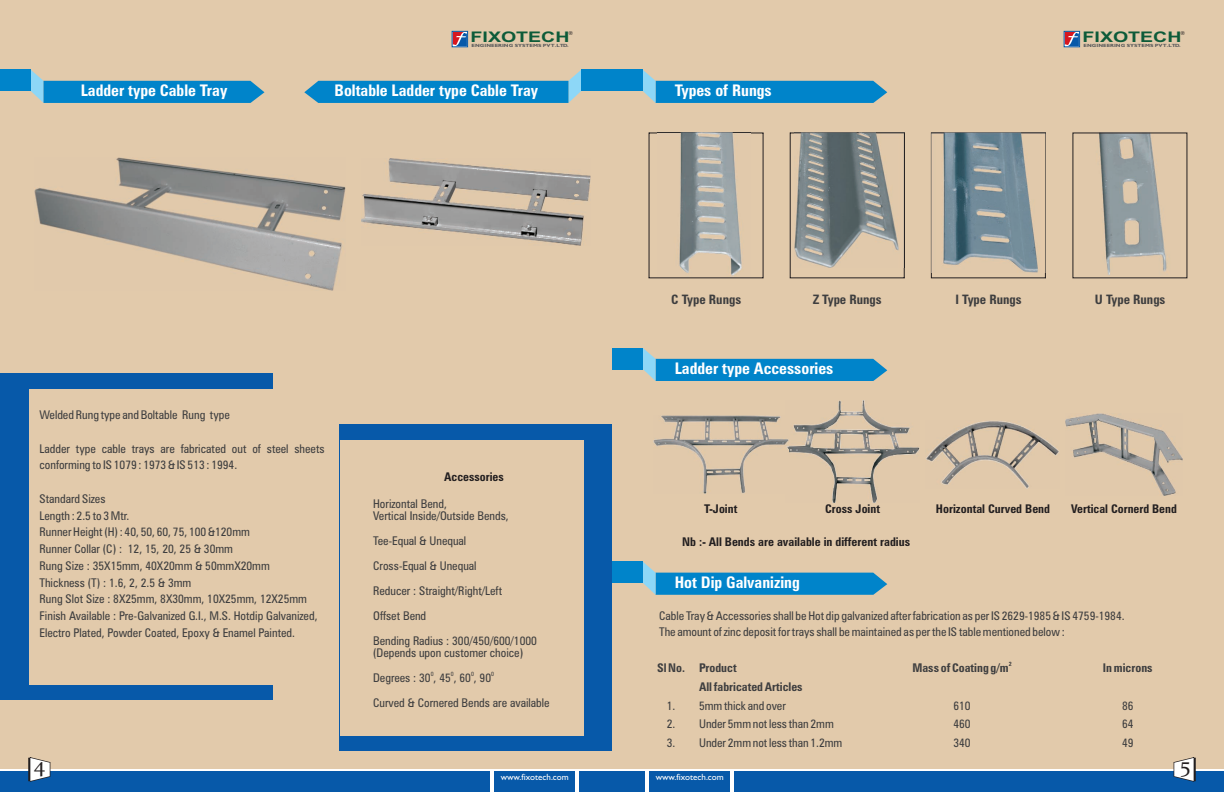
<style>
.page{position:relative;width:1224px;height:792px;background:#fff}
.page>*{position:absolute;margin:0;border:0;box-sizing:border-box;transform-origin:0 0}
.t1{font:21.4px "Constantia";color:#231f20}
.t2{font:700 condensed 16px "Zurich BT";color:#fff}
.t3{font:700 14.6px "Arial";color:#0d5b39;scale:1.34 1}
.t4{font:700 condensed 13px "Zurich BT";color:#3e3e3f}
.t5{font:condensed 12px/16.7px "Zurich BT";color:#3e3e3f}
.t6{font:700 condensed 12px "Zurich BT";color:#231f20}
.t7{font:700 condensed 12px "Zurich BT";color:#3e3e3f}
.t8{font:9px "Gill Sans";color:#fff}
.t9{font:condensed 6px "Zurich BT";color:#3e3e3f}
.t10{font:700 condensed 6px "Zurich BT";color:#3e3e3f}
.t11{font:condensed 5.5px "Swiss 721 BT";color:#231f20}
.t12{font:700 4.5px "Gill Sans";color:#57585a;scale:1.24 1}
</style>
<div class="page">
<div style="left:0;top:0;width:612px;height:792px;background:#e2caab"></div>
<div style="left:0;top:373px;width:272px;height:327px;background:#0759a9"></div>
<div style="left:29px;top:389px;width:294px;height:295px;background:#e2caab"></div>
<svg style="left:31px;top:70px;width:233px;height:33px"></svg>
<div style="left:0;top:70px;width:31px;height:21px;background:#0084ca"></div>
<svg style="left:304px;top:70px;width:277px;height:33px"></svg>
<div style="left:581px;top:70px;width:31px;height:21px;background:#0084ca"></div>
<div style="left:340px;top:424px;width:272px;height:327px;background:#0759a9"></div>
<div style="left:340px;top:440px;width:244px;height:295px;background:#e2caab"></div>
<img style="left:34px;top:158px;width:311px;height:132px">
<svg style="left:454px;top:33px;width:12px;height:12px"></svg>
<div style="left:452px;top:31px;width:16px;height:16px;border:1px solid #0759a9"></div>
<div style="left:612px;top:0;width:612px;height:792px;background:#e2caab"></div>
<svg style="left:643px;top:70px;width:244px;height:33px"></svg>
<div style="left:612px;top:70px;width:31px;height:21px;background:#0084ca"></div>
<svg style="left:643px;top:562px;width:244px;height:33px"></svg>
<div style="left:612px;top:562px;width:31px;height:21px;background:#0084ca"></div>
<svg style="left:643px;top:348px;width:244px;height:33px"></svg>
<div style="left:612px;top:348px;width:31px;height:21px;background:#0084ca"></div>
<img style="left:1099px;top:134px;width:68px;height:141px">
<svg style="left:790px;top:132px;width:115px;height:146px"></svg>
<img style="left:794px;top:133px;width:110px;height:134px">
<svg style="left:649px;top:132px;width:115px;height:146px"></svg>
<img style="left:657px;top:133px;width:94px;height:143px">
<svg style="left:1066px;top:33px;width:12px;height:12px"></svg>
<div style="left:1064px;top:31px;width:16px;height:16px;border:1px solid #0759a9"></div>
<svg style="left:931px;top:132px;width:115px;height:146px"></svg>
<img style="left:931px;top:133px;width:114px;height:139px">
<img style="left:788px;top:401px;width:131px;height:102px">
<img style="left:926px;top:421px;width:133px;height:67px">
<img style="left:653px;top:415px;width:135px;height:79px">
<img style="left:1065px;top:413px;width:117px;height:83px">
<img style="left:362px;top:158px;width:229px;height:87px">
<div style="left:0;top:770px;width:612px;height:22px;background:#0759a9"></div>
<hr style="left:0;top:769px;width:612px;height:1px;background:#fff">
<hr style="left:491px;top:770px;width:3px;height:22px;background:#fff">
<hr style="left:575px;top:770px;width:3px;height:22px;background:#fff">
<div style="left:612px;top:770px;width:612px;height:22px;background:#0759a9"></div>
<hr style="left:612px;top:769px;width:612px;height:1px;background:#fff">
<hr style="left:730px;top:770px;width:3px;height:22px;background:#fff">
<hr style="left:646px;top:770px;width:3px;height:22px;background:#fff">
<svg style="left:29px;top:757px;width:21px;height:25px"></svg>
<svg style="left:1174px;top:757px;width:21px;height:25px"></svg>
<p class="t3" style="left:471px;top:31px;width:75px">FIXOTECH</p>
<p class="t12" style="left:472px;top:44px;width:80px">ENGINEERING SYSTEMS PVT.LTD.</p>
<p class="t11" style="left:568px;top:31px;width:6px">®</p>
<h2 class="t2" style="left:81px;top:84px;width:148px">Ladder type Cable Tray</h2>
<h2 class="t2" style="left:335px;top:84px;width:205px">Boltable Ladder type Cable Tray</h2>
<p class="t5" style="left:39px;top:408px;width:192px">Welded Rung type and Boltable Rung type</p>
<p class="t5" style="left:39px;top:441px;width:287px">Ladder type cable trays are fabricated out of steel sheets conforming to IS 1079 : 1973 &amp; IS 513 : 1994.</p>
<p class="t5" style="left:39px;top:491px;width:280px">Standard Sizes<br>Length : 2.5 to 3 Mtr.<br>Runner Height (H) : 40, 50, 60, 75, 100 &amp;120mm<br>Runner Collar (C) : 12, 15, 20, 25 &amp; 30mm<br>Rung Size : 35X15mm, 40X20mm &amp; 50mmX20mm Thickness (T) : 1.6, 2, 2.5 &amp; 3mm<br>Rung Slot Size : 8X25mm, 8X30mm, 10X25mm, 12X25mm Finish Available : Pre-Galvanized G.I., M.S. Hotdip Galvanized, Electro Plated, Powder Coated, Epoxy &amp; Enamel Painted.</p>
<p class="t6" style="left:444px;top:472px;width:61px">Accessories</p>
<p class="t5" style="left:373px;top:499px;width:137px;line-height:12px">Horizontal Bend,<br>Vertical Inside/Outside Bends,</p>
<p class="t5" style="left:373px;top:530px;width:165px;line-height:25px">Tee-Equal &amp; Unequal<br>Cross-Equal &amp; Unequal<br>Reducer : Straight/Right/Left<br>Offset Bend<br>Bending Radius : 300/450/600/1000</p>
<p class="t5" style="left:373px;top:646px;width:152px">(Depends upon customer choice)</p>
<p class="t9" style="left:431px;top:672px;width:4px">0</p>
<p class="t9" style="left:451px;top:672px;width:4px">0</p>
<p class="t9" style="left:471px;top:672px;width:4px">0</p>
<p class="t9" style="left:491px;top:672px;width:4px">0</p>
<p class="t5" style="left:373px;top:667px;width:178px;line-height:25px">Degrees : 30 , 45 , 60 , 90<br>Curved &amp; Cornered Bends are available</p>
<h2 class="t2" style="left:675px;top:84px;width:99px">Types of Rungs</h2>
<p class="t3" style="left:1083px;top:31px;width:75px">FIXOTECH</p>
<p class="t12" style="left:1084px;top:44px;width:80px">ENGINEERING SYSTEMS PVT.LTD.</p>
<p class="t11" style="left:1180px;top:31px;width:6px">®</p>
<p class="t4" style="left:671px;top:295px;width:71px">C Type Rungs</p>
<p class="t4" style="left:813px;top:294px;width:70px">Z Type Rungs</p>
<p class="t4" style="left:955px;top:294px;width:68px">I Type Rungs</p>
<p class="t4" style="left:1095px;top:294px;width:72px">U Type Rungs</p>
<h2 class="t2" style="left:675px;top:362px;width:160px">Ladder type Accessories</h2>
<p class="t6" style="left:704px;top:504px;width:35px">T-Joint</p>
<p class="t6" style="left:825px;top:504px;width:56px">Cross Joint</p>
<p class="t6" style="left:936px;top:504px;width:116px">Horizontal Curved Bend</p>
<p class="t6" style="left:1071px;top:504px;width:107px">Vertical Cornerd Bend</p>
<p class="t6" style="left:682px;top:537px;width:229px">Nb :- All Bends are available in different radius</p>
<h2 class="t2" style="left:675px;top:576px;width:127px">Hot Dip Galvanizing</h2>
<p class="t5" style="left:659px;top:609px;width:467px;line-height:15.9px">Cable Tray &amp; Accessories shall be Hot dip galvanized after fabrication as per IS 2629-1985 &amp; IS 4759-1984.<br>The amount of zinc deposit for trays shall be maintained as per the IS table mentioned below :</p>
<p class="t10" style="left:1009px;top:661px;width:4px">2</p>
<p class="t7" style="left:657px;top:663px;width:81px">Sl No. Product</p>
<p class="t7" style="left:912px;top:663px;width:98px">Mass of Coating g/m</p>
<p class="t7" style="left:699px;top:682px;width:105px">All fabricated Articles</p>
<p class="t5" style="left:667px;top:698px;width:121px">1. 5mm thick and over</p>
<p class="t5" style="left:953px;top:698px;width:19px">610</p>
<p class="t5" style="left:1122px;top:698px;width:13px">86</p>
<p class="t5" style="left:667px;top:717px;width:169px">2. Under 5mm not less than 2mm</p>
<p class="t5" style="left:953px;top:717px;width:19px">460</p>
<p class="t5" style="left:1122px;top:717px;width:13px">64</p>
<p class="t5" style="left:667px;top:736px;width:177px">3. Under 2mm not less than 1.2mm</p>
<p class="t5" style="left:953px;top:736px;width:19px">340</p>
<p class="t5" style="left:1122px;top:736px;width:13px">49</p>
<p class="t7" style="left:1103px;top:663px;width:51px">In microns</p>
<h1 class="t1" style="left:34px;top:756px;width:13px">4</h1>
<h1 class="t1" style="left:1180px;top:756px;width:12px">5</h1>
<p class="t8" style="left:501px;top:774px;width:70px">www.fixotech.com</p>
<p class="t8" style="left:656px;top:774px;width:70px">www.fixotech.com</p>
</div>
